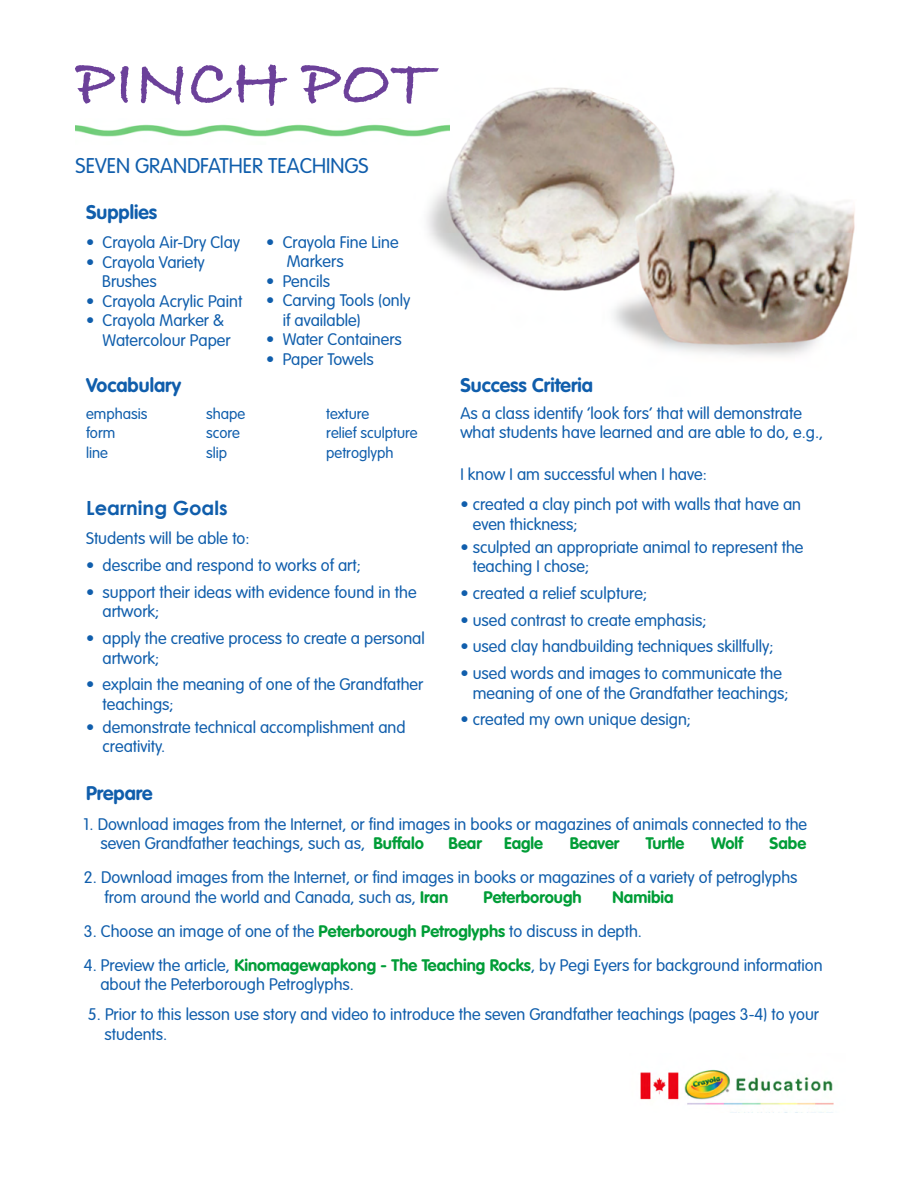
<style>
.page{position:relative;width:918px;height:1188px;background:#fff}
.page>*{position:absolute;margin:0;border:0;box-sizing:border-box;transform-origin:0 0}
.t1{font:700 69px "Bradley Hand ITCTT";color:#6c419a}
.t2{font:300 21px "VAG Rounded";color:#105eac}
.t3{font:700 19.5px "VAG Rounded";color:#105eac}
.t4{font:700 19.5px "Century Gothic";color:#105eac}
.t5{font:300 16.5px/19.5px "VAG Rounded";color:#105eac}
.t6{font:700 16.5px "VAG Rounded";color:#009d37}
.t7{font:300 15px "VAG Rounded";color:#105eac}
.s1{font-weight:700;color:#009d37}
</style>
<div class="page">
<img style="left:427px;top:87px;width:428px;height:269px">
<img style="left:640px;top:1069px;width:194px;height:36px">
<div style="left:76px;top:117px;width:374px;height:36px;background:#fff"></div>
<img style="left:76px;top:124px;width:374px;height:13px">
<p class="t1" style="left:76px;top:43px;width:359px">PINCH POT</p>
<p class="t2" style="left:76px;top:157px;width:294px">SEVEN GRANDFATHER TEACHINGS</p>
<p class="t3" style="left:86px;top:204px;width:73px">Supplies</p>
<p class="t5" style="left:86px;top:234px;width:156px">• Crayola Air-Dry Clay</p>
<p class="t5" style="left:86px;top:254px;width:120px">• Crayola Variety</p>
<p class="t5" style="left:102px;top:273px;width:56px">Brushes</p>
<p class="t5" style="left:86px;top:293px;width:158px">• Crayola Acrylic Paint</p>
<p class="t5" style="left:86px;top:312px;width:140px">• Crayola Marker &amp;</p>
<p class="t5" style="left:103px;top:332px;width:130px">Watercolour Paper</p>
<p class="t3" style="left:86px;top:377px;width:96px">Vocabulary</p>
<p class="t7" style="left:86px;top:407px;width:63px">emphasis</p>
<p class="t7" style="left:86px;top:427px;width:31px">form</p>
<p class="t7" style="left:86px;top:446px;width:23px">line</p>
<p class="t7" style="left:206px;top:407px;width:41px">shape</p>
<p class="t7" style="left:206px;top:427px;width:35px">score</p>
<p class="t7" style="left:206px;top:446px;width:23px">slip</p>
<p class="t5" style="left:266px;top:234px;width:134px">• Crayola Fine Line</p>
<p class="t5" style="left:287px;top:253px;width:58px">Markers</p>
<p class="t5" style="left:266px;top:273px;width:65px">• Pencils</p>
<p class="t5" style="left:266px;top:292px;width:146px">• Carving Tools (only</p>
<p class="t5" style="left:283px;top:312px;width:80px">if available)</p>
<p class="t5" style="left:266px;top:331px;width:137px">• Water Containers</p>
<p class="t5" style="left:266px;top:351px;width:109px">• Paper Towels</p>
<p class="t7" style="left:326px;top:407px;width:45px">texture</p>
<p class="t7" style="left:326px;top:427px;width:93px">relief sculpture</p>
<p class="t7" style="left:326px;top:446px;width:69px">petroglyph</p>
<p class="t4" style="left:86px;top:495px;width:143px">Learning Goals</p>
<p class="t5" style="left:86px;top:530px;width:165px">Students will be able to:</p>
<p class="t5" style="left:86px;top:557px;width:276px">• describe and respond to works of art;</p>
<p class="t5" style="left:86px;top:584px;width:332px">• support their ideas with evidence found in the</p>
<p class="t5" style="left:103px;top:603px;width:58px">artwork;</p>
<p class="t5" style="left:86px;top:630px;width:340px">• apply the creative process to create a personal</p>
<p class="t5" style="left:103px;top:649px;width:58px">artwork;</p>
<p class="t5" style="left:86px;top:676px;width:339px">• explain the meaning of one of the Grandfather</p>
<p class="t5" style="left:103px;top:695px;width:73px">teachings;</p>
<p class="t5" style="left:86px;top:719px;width:321px">• demonstrate technical accomplishment and</p>
<p class="t5" style="left:103px;top:738px;width:64px">creativity.</p>
<p class="t3" style="left:460px;top:377px;width:134px">Success Criteria</p>
<p class="t5" style="left:460px;top:404px;width:364px">As a class identify ‘look fors’ that will demonstrate what students have learned and are able to do, e.g.,</p>
<p class="t5" style="left:460px;top:466px;width:248px">I know I am successful when I have:</p>
<p class="t5" style="left:460px;top:496px;width:342px">• created a clay pinch pot with walls that have an</p>
<p class="t5" style="left:473px;top:516px;width:106px">even thickness;</p>
<p class="t5" style="left:460px;top:539px;width:345px">• sculpted an appropriate animal to represent the</p>
<p class="t5" style="left:473px;top:558px;width:118px">teaching I chose;</p>
<p class="t5" style="left:460px;top:585px;width:188px">• created a relief sculpture;</p>
<p class="t5" style="left:460px;top:612px;width:248px">• used contrast to create emphasis;</p>
<p class="t5" style="left:460px;top:638px;width:315px">• used clay handbuilding techniques skillfully;</p>
<p class="t5" style="left:460px;top:665px;width:323px">• used words and images to communicate the</p>
<p class="t5" style="left:473px;top:684px;width:317px">meaning of one of the Grandfather teachings;</p>
<p class="t5" style="left:460px;top:711px;width:232px">• created my own unique design;</p>
<p class="t3" style="left:86px;top:785px;width:68px">Prepare</p>
<p class="t5" style="left:84px;top:816px;width:725px">1. Download images from the Internet, or find images in books or magazines of animals connected to the</p>
<p class="t5" style="left:100px;top:835px;width:325px">seven Grandfather teachings, such as, <span class="s1">Buffalo</span></p>
<p class="t6" style="left:449px;top:837px;width:35px">Bear</p>
<p class="t6" style="left:504px;top:837px;width:41px">Eagle</p>
<p class="t6" style="left:570px;top:837px;width:51px">Beaver</p>
<p class="t6" style="left:646px;top:837px;width:40px">Turtle</p>
<p class="t6" style="left:711px;top:837px;width:34px">Wolf</p>
<p class="t6" style="left:770px;top:837px;width:38px">Sabe</p>
<p class="t5" style="left:84px;top:869px;width:715px">2. Download images from the Internet, or find images in books or magazines of a variety of petroglyphs</p>
<p class="t5" style="left:104px;top:889px;width:345px">from around the world and Canada, such as, <span class="s1">Iran</span></p>
<p class="t6" style="left:484px;top:890px;width:100px">Peterborough</p>
<p class="t6" style="left:613px;top:890px;width:63px">Namibia</p>
<p class="t5" style="left:84px;top:922px;width:560px">3. Choose an image of one of the <span class="s1">Peterborough Petroglyphs</span> to discuss in depth.</p>
<p class="t5" style="left:84px;top:956px;width:740px">4. Preview the article, <span class="s1">Kinomagewapkong - The Teaching Rocks</span>, by Pegi Eyers for background information</p>
<p class="t5" style="left:100px;top:976px;width:255px">about the Peterborough Petroglyphs.</p>
<p class="t5" style="left:88px;top:1006px;width:733px">5. Prior to this lesson use story and video to introduce the seven Grandfather teachings (pages 3-4) to your</p>
<p class="t5" style="left:104px;top:1026px;width:64px">students.</p>
</div>
